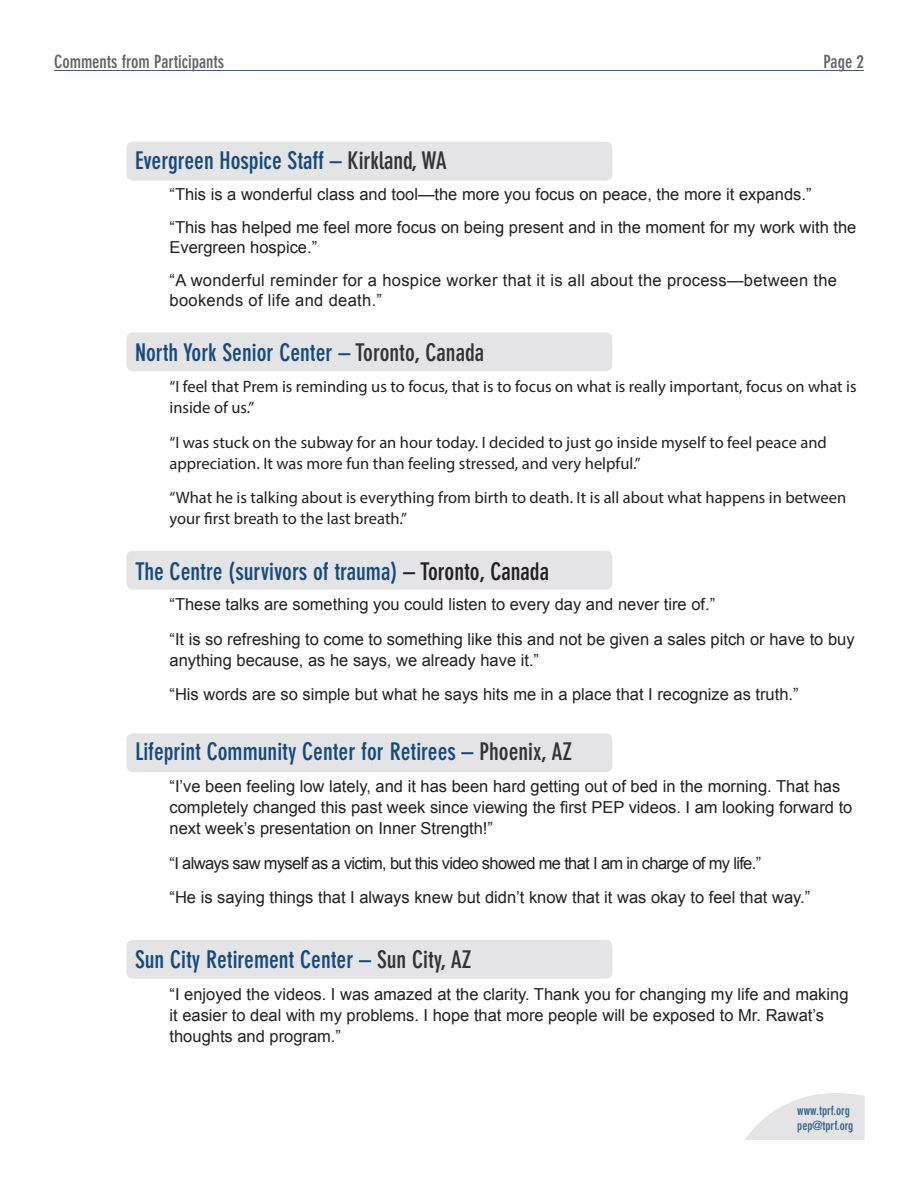
<style>
.page{position:relative;width:918px;height:1188px;background:#fff}
.page>*{position:absolute;margin:0;border:0;box-sizing:border-box;transform-origin:0 0}
.t1{font:700 condensed 24px "DIN Neuzeit Grotesk Std";color:#144a7c}
.t2{font:700 condensed 18px "DIN Neuzeit Grotesk Std";color:#636366}
.t3{font:16.5px/21px "Arial";color:#231f20}
.t4{font:16.5px/21px "Myriad Pro";color:#231f20}
.t5{font:16.5px/19.8px "Arial";letter-spacing:.02em;color:#231f20}
.t6{font:16.5px "Arial";letter-spacing:-.04em;color:#231f20}
.t7{font:700 condensed 12.45px "DIN Neuzeit Grotesk Std";color:#325f8e}
.s1{color:#333}
.s2{color:#231f20}
</style>
<div class="page">
<div style="left:126px;top:142px;width:486px;height:39px;background:#e4e3e5;border-radius:7px"></div>
<div style="left:126px;top:332px;width:486px;height:39px;background:#e4e3e5;border-radius:7px"></div>
<div style="left:126px;top:551px;width:486px;height:39px;background:#e4e3e5;border-radius:7px"></div>
<div style="left:126px;top:733px;width:486px;height:39px;background:#e4e3e5;border-radius:7px"></div>
<div style="left:126px;top:940px;width:486px;height:39px;background:#e4e3e5;border-radius:7px"></div>
<svg style="left:745px;top:1093px;width:120px;height:47px"></svg>
<hr style="left:54px;top:70px;width:810px;height:1px;background:#325f8e">
<p class="t2" style="left:54px;top:51px;width:172px">Comments from Participants</p>
<p class="t2" style="left:823px;top:51px;width:42px">Page 2</p>
<p class="t1" style="left:135px;top:147px;width:313px">Evergreen Hospice Staff – <span class="s1">Kirkland, WA</span></p>
<p class="t3" style="left:170px;top:184px;width:643px">“This is a wonderful class and tool—the more you focus on peace, the more it expands.”</p>
<p class="t3" style="left:170px;top:218px;width:688px;line-height:19.8px">“This has helped me feel more focus on being present and in the moment for my work with the<br>Evergreen hospice.”</p>
<p class="t5" style="left:170px;top:271px;width:669px">“A wonderful reminder for a hospice worker that it is all about the process—between the bookends of life and death.”</p>
<p class="t1" style="left:135px;top:339px;width:351px">North York Senior Center – <span class="s1">Toronto, Canada</span></p>
<p class="t4" style="left:170px;top:376px;width:689px">“I feel that Prem is reminding us to focus, that is to focus on what is really important, focus on what is inside of us.”</p>
<p class="t4" style="left:170px;top:431px;width:659px">“I was stuck on the subway for an hour today. I decided to just go inside myself to feel peace and appreciation. It was more fun than feeling stressed, and very helpful.”</p>
<p class="t4" style="left:170px;top:487px;width:678px">“What he is talking about is everything from birth to death. It is all about what happens in between your first breath to the last breath.”</p>
<p class="t1" style="left:135px;top:557px;width:416px">The Centre (survivors of trauma) <span class="s2">– Toronto, Canada</span></p>
<p class="t3" style="left:170px;top:594px;width:547px">“These talks are something you could listen to every day and never tire of.”</p>
<p class="t3" style="left:170px;top:629px;width:687px">“It is so refreshing to come to something like this and not be given a sales pitch or have to buy anything because, as he says, we already have it.”</p>
<p class="t3" style="left:170px;top:684px;width:631px">“His words are so simple but what he says hits me in a place that I recognize as truth.”</p>
<p class="t1" style="left:135px;top:738px;width:439px">Lifeprint Community Center for Retirees – <span class="s1">Phoenix, AZ</span></p>
<p class="t3" style="left:170px;top:776px;width:684px">“I’ve been feeling low lately, and it has been hard getting out of bed in the morning. That has completely changed this past week since viewing the first PEP videos. I am looking forward to next week’s presentation on Inner Strength!”</p>
<p class="t6" style="left:170px;top:852px;width:593px">“I always saw myself as a victim, but this video showed me that I am in charge of my life.”</p>
<p class="t3" style="left:170px;top:887px;width:642px">“He is saying things that I always knew but didn’t know that it was okay to feel that way.”</p>
<p class="t1" style="left:135px;top:946px;width:338px">Sun City Retirement Center – <span class="s1">Sun City, AZ</span></p>
<p class="t3" style="left:170px;top:984px;width:680px">“I enjoyed the videos. I was amazed at the clarity. Thank you for changing my life and making it easier to deal with my problems. I hope that more people will be exposed to Mr. Rawat’s thoughts and program.”</p>
<p class="t7" style="left:797px;top:1103px;width:54px">www.tprf.org</p>
<p class="t7" style="left:797px;top:1118px;width:58px">pep@tprf.org</p>
</div>
